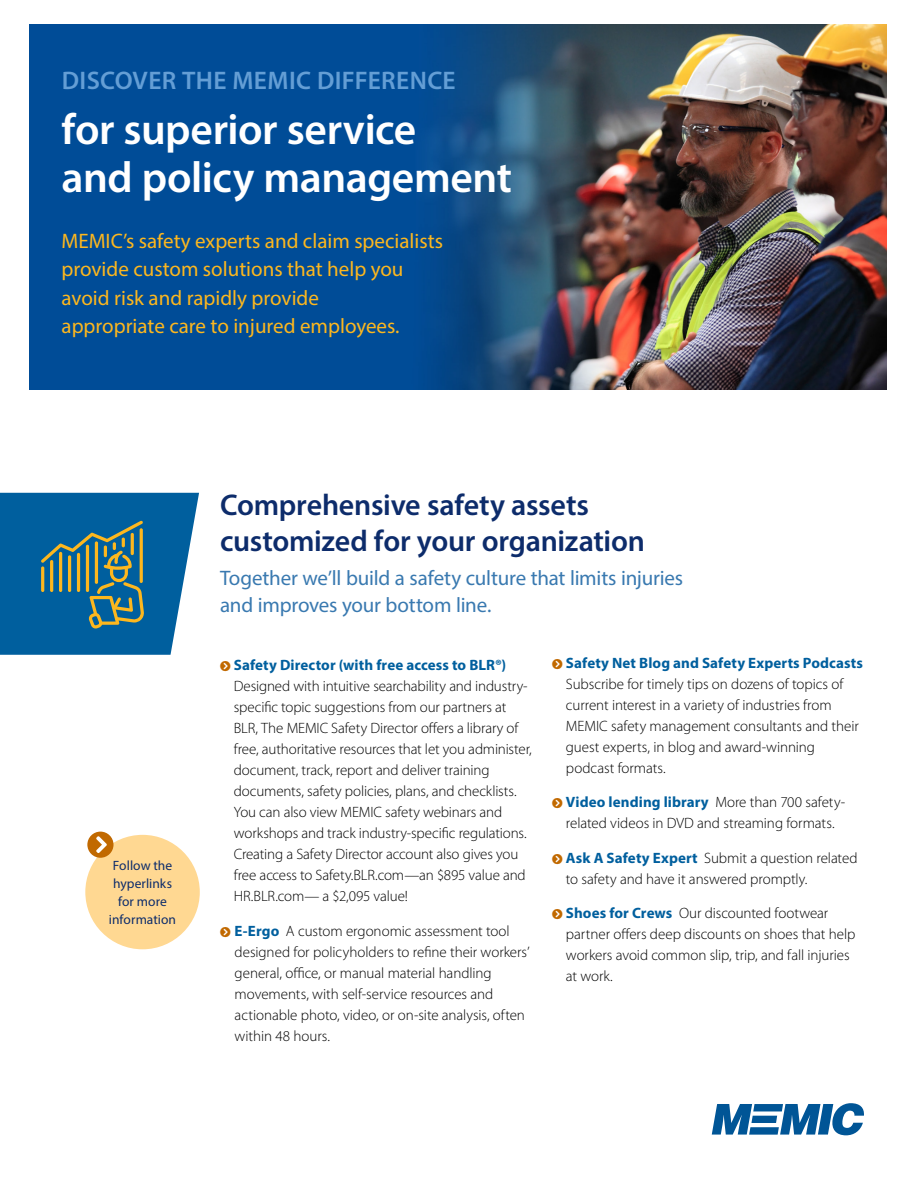
<style>
.page{position:relative;width:918px;height:1188px;background:#fff}
.page>*{position:absolute;margin:0;border:0;box-sizing:border-box;transform-origin:0 0}
.t1{font:600 43.5px/48px "Myriad Pro";letter-spacing:-.01em;color:#fff}
.t2{font:600 30px/36px "Myriad Pro";letter-spacing:-.01em;color:#0d2c6b}
.t3{font:600 25.5px "Myriad Pro";letter-spacing:.015em;color:#649ed5}
.t4{font:21px/28.5px "Myriad Pro";color:#fdb71e}
.t5{font:21px/27px "Myriad Pro";letter-spacing:-.01em;color:#3979b0}
.t6{font:300 15px/21px "Myriad Pro";letter-spacing:-.005em;color:#000}
.t7{font:13.5px/18px "Myriad Pro";letter-spacing:.005em;color:#0d2c6b;text-align:center}
.s1{color:#c16900}
.s2{font-weight:700;color:#005f9e}
</style>
<div class="page">
<img style="left:29px;top:25px;width:857px;height:364px">
<svg style="left:712px;top:1103px;width:152px;height:32px"></svg>
<div style="left:85px;top:835px;width:115px;height:114px;background:#ffd892;border-radius:50%"></div>
<svg style="left:87px;top:832px;width:27px;height:26px"></svg>
<svg style="left:0;top:493px;width:199px;height:162px;background:#25719b"></svg>
<hr style="left:131px;top:533px;width:3px;height:22px;background:#fdb71e;border-radius:2px">
<hr style="left:140px;top:528px;width:3px;height:55px;background:#fdb71e;border-radius:2px">
<h3 class="t3" style="left:62px;top:65px;width:395px">DISCOVER THE MEMIC DIFFERENCE</h3>
<h1 class="t1" style="left:62px;top:104px;width:452px">for superior service<br>and policy management</h1>
<h3 class="t4" style="left:62px;top:226px;width:383px">MEMIC’s safety experts and claim specialists provide custom solutions that help you avoid risk and rapidly provide<br>appropriate care to injured employees.</h3>
<p class="t7" style="left:109px;top:856px;width:69px">Follow the hyperlinks for more information</p>
<h2 class="t2" style="left:220px;top:486px;width:426px">Comprehensive safety assets customized for your organization</h2>
<h3 class="t5" style="left:220px;top:564px;width:465px">Together we’ll build a safety culture that limits injuries and improves your bottom line.</h3>
<p class="t6" style="left:234px;top:654px;width:300px;text-indent:-14px"><span class="s1">❖□■●▼</span> <span class="s2">Safety Director (with free access to BLR®)<br></span>Designed with intuitive searchability and industry&shy;specific topic suggestions from our partners at BLR, The MEMIC Safety Director offers a library of free, authoritative resources that let you administer, document, track, report and deliver training documents, safety policies, plans, and checklists.<br>You can also view MEMIC safety webinars and workshops and track industry-specific regulations.<br>Creating a Safety Director account also gives you free access to Safety.BLR.com—an $895 value and HR.BLR.com— a $2,095 value!</p>
<p class="t6" style="left:235px;top:920px;width:297px;text-indent:-15px"><span class="s1">❖□■●▼</span> <span class="s2">E-Ergo</span> A custom ergonomic assessment tool designed for policyholders to refine their workers’ general, office, or manual material handling movements, with self-service resources and actionable photo, video, or on-site analysis, often within 48 hours.</p>
<p class="t6" style="left:566px;top:652px;width:298px;text-indent:-14px"><span class="s1">❖□■●▼</span> <span class="s2">Safety Net Blog and Safety Experts Podcasts </span>Subscribe for timely tips on dozens of topics of current interest in a variety of industries from MEMIC safety management consultants and their guest experts, in blog and award-winning podcast formats.</p>
<p class="t6" style="left:552px;top:792px;width:294px;text-align:center"><span class="s1">❖□■●▼</span> <span class="s2">Video lending library</span> More than 700 safety&shy;related videos in DVD and streaming formats.</p>
<p class="t6" style="left:566px;top:847px;width:293px;text-indent:-14px"><span class="s1">❖□■●▼</span> <span class="s2">Ask A Safety Expert</span> Submit a question related to safety and have it answered promptly.</p>
<p class="t6" style="left:566px;top:903px;width:291px;text-indent:-14px"><span class="s1">❖□■●▼</span> <span class="s2">Shoes for Crews</span> Our discounted footwear partner offers deep discounts on shoes that help workers avoid common slip, trip, and fall injuries at work.</p>
</div>
